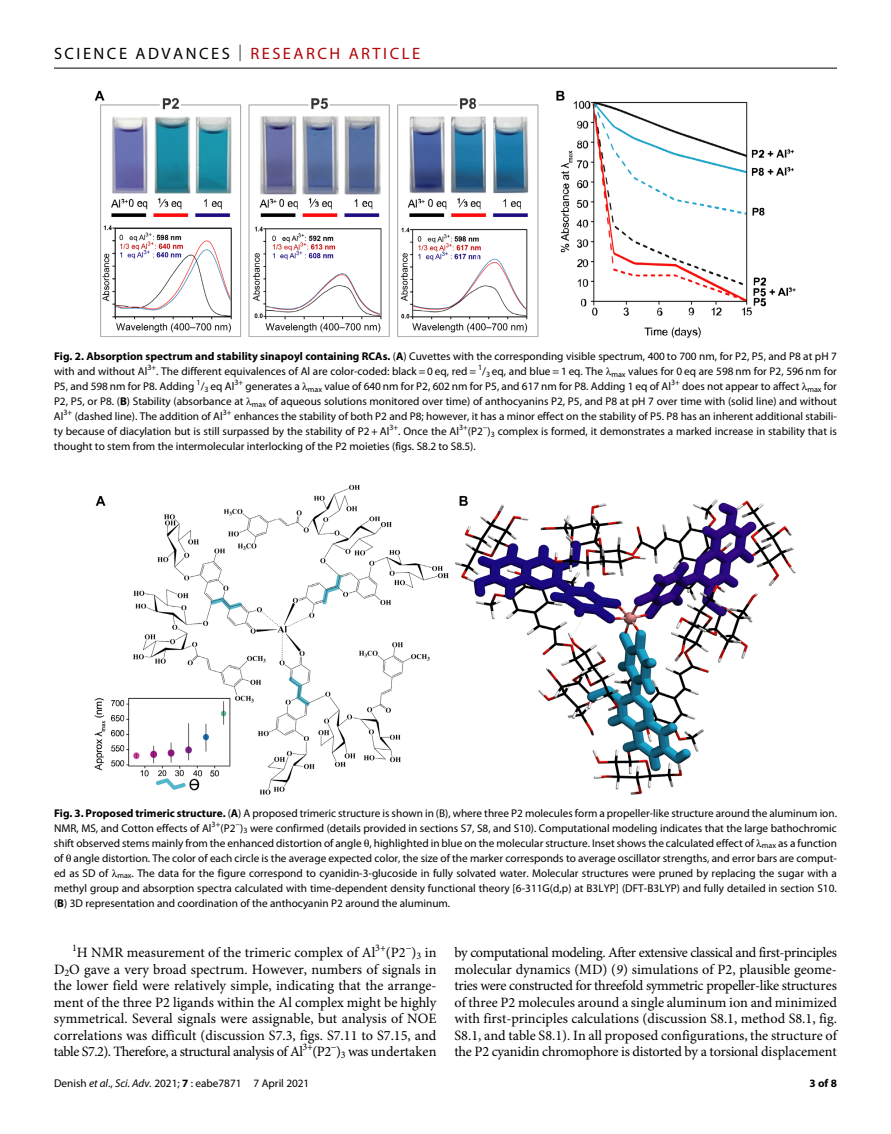
<style>
.page{position:relative;width:891px;height:1134px;background:#fff}
.page>*{position:absolute;margin:0;border:0;box-sizing:border-box;transform-origin:0 0}
.t1{font:16.5px "Myriad Pro";letter-spacing:.15em;color:#000}
.t2{font:14.25px/16.5px "Minion Pro";letter-spacing:-.02em;color:#000;text-align:justify}
.t3{font:11.25px/15px "Myriad Pro";color:#000;text-align:justify}
.t4{font:700 11.25px "Myriad Pro";color:#000}
.s1{font-weight:300}
.s2{color:#b10508}
.s3{font-weight:700}
.s4{font-style:italic}
</style>
<div class="page">
<hr style="left:54px;top:68px;width:783px;height:1px;background:#000">
<img style="left:95px;top:90px;width:701px;height:248px">
<img style="left:94px;top:485px;width:702px;height:310px">
<h1 class="t1" style="left:54px;top:40px;width:368px">SCIENCE ADVANCES <span class="s1">|</span> <span class="s2">RESEARCH ARTICLE</span></h1>
<p class="t3" style="left:54px;top:349px;width:785px"><span class="s3">Fig. 2. Absorption spectrum and stability sinapoyl containing RCAs.</span> (<span class="s3">A</span>) Cuvettes with the corresponding visible spectrum, 400 to 700 nm, for P2, P5, and P8 at pH 7 with and without Al<sup>3+</sup>. The different equivalences of Al are color-coded: black = 0 eq, red = <sup>1</sup>/<sub>3</sub> eq, and blue = 1 eq. The ●<sub>max</sub> values for 0 eq are 598 nm for P2, 596 nm for P5, and 598 nm for P8. Adding <sup>1</sup>/<sub>3</sub> eq Al<sup>3+</sup> generates a ●<sub>max</sub> value of 640 nm for P2, 602 nm for P5, and 617 nm for P8. Adding 1 eq of Al<sup>3+</sup> does not appear to affect ●<sub>max</sub> for P2, P5, or P8. (<span class="s3">B</span>) Stability (absorbance at ●<sub>max</sub> of aqueous solutions monitored over time) of anthocyanins P2, P5, and P8 at pH 7 over time with (solid line) and without Al<sup>3+</sup> (dashed line). The addition of Al<sup>3+</sup> enhances the stability of both P2 and P8; however, it has a minor effect on the stability of P5. P8 has an inherent additional stabili&shy;ty because of diacylation but is still surpassed by the stability of P2 + Al<sup>3+</sup>. Once the Al<sup>3+</sup>(P2<sup>−</sup>)<sub>3</sub> complex is formed, it demonstrates a marked increase in stability that is thought to stem from the intermolecular interlocking of the P2 moieties (figs. S8.2 to S8.5).</p>
<p class="t3" style="left:54px;top:805px;width:785px"><span class="s3">Fig. 3. Proposed trimeric structure.</span> (<span class="s3">A</span>) A proposed trimeric structure is shown in (B), where three P2 molecules form a propeller-like structure around the aluminum ion.<br>NMR, MS, and Cotton effects of Al<sup>3+</sup>(P2<sup>−</sup>)<sub>3</sub> were confirmed (details provided in sections S7, S8, and S10). Computational modeling indicates that the large bathochromic shift observed stems mainly from the enhanced distortion of angle ❑, highlighted in blue on the molecular structure. Inset shows the calculated effect of ●<sub>max</sub> as a function of ❑ angle distortion. The color of each circle is the average expected color, the size of the marker corresponds to average oscillator strengths, and error bars are comput&shy;ed as SD of ●<sub>max</sub>. The data for the figure correspond to cyanidin-3-glucoside in fully solvated water. Molecular structures were pruned by replacing the sugar with a methyl group and absorption spectra calculated with time-dependent density functional theory [6-311G(d,p) at B3LYP] (DFT-B3LYP) and fully detailed in section S10. (<span class="s3">B</span>) 3D representation and coordination of the anthocyanin P2 around the aluminum.</p>
<p class="t2" style="left:54px;top:946px;width:384px;text-indent:18px"><sup>1</sup>H NMR measurement of the trimeric complex of Al<sup>3+</sup>(P2<sup>−</sup>)<sub>3</sub> in D<sub>2</sub>O gave a very broad spectrum. However, numbers of signals in the lower field were relatively simple, indicating that the arrange&shy;ment of the three P2 ligands within the Al complex might be highly symmetrical. Several signals were assignable, but analysis of NOE correlations was difficult (discussion S7.3, figs. S7.11 to S7.15, and table S7.2). Therefore, a structural analysis of Al<sup>3+</sup>(P2<sup>−</sup>)<sub>3</sub> was undertaken</p>
<p class="t2" style="left:455px;top:946px;width:384px">by computational modeling. After extensive classical and first-principles molecular dynamics (MD) (<span class="s4">9</span>) simulations of P2, plausible geome&shy;tries were constructed for threefold symmetric propeller-like structures of three P2 molecules around a single aluminum ion and minimized with first-principles calculations (discussion S8.1, method S8.1, fig.<br>S8.1, and table S8.1). In all proposed configurations, the structure of the P2 cyanidin chromophore is distorted by a torsional displacement</p>
<p class="t3" style="left:54px;top:1076px;width:257px">Denish <span class="s4">et al</span>., <span class="s4">Sci. Adv.</span> 2021; <span class="s3">7</span> : eabe7871 7 April 2021</p>
<p class="t4" style="left:810px;top:1074px;width:29px">3 of 8</p>
</div>
